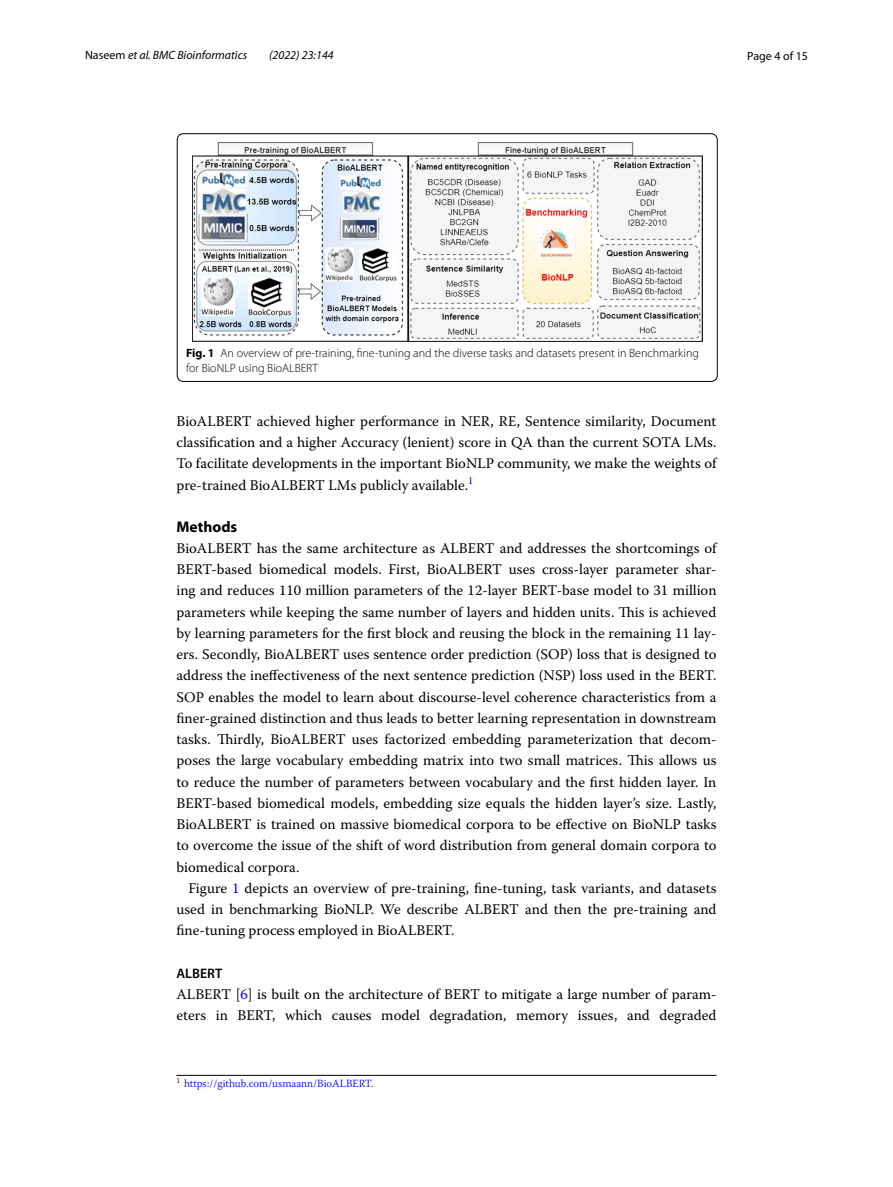
<style>
.page{position:relative;width:893px;height:1187px;background:#fff}
.page>*{position:absolute;margin:0;border:0;box-sizing:border-box;transform-origin:0 0}
.t1{font:700 15.45px "Myriad Pro";color:#000}
.t2{font:14.7px/21.3px "Warnock Pro";color:#000;text-align:justify}
.t3{font:600 13.8px "Myriad Pro";color:#000}
.t4{font:300 12px/15px "Myriad Pro";color:#000}
.t5{font:italic 12px "Myriad Pro";color:#000}
.t6{font:12px "Myriad Pro";color:#000}
.t7{font:300 10.95px "Warnock Pro";color:#00f}
.s1{font-style:normal}
.s2{font-weight:700}
.s3{color:#00f}
.s4{color:#000}
</style>
<div class="page">
<img style="left:192px;top:143px;width:510px;height:198px">
<div style="left:177px;top:133px;width:540px;height:248px;border:1px solid #000;border-radius:6px"></div>
<hr style="left:176px;top:1074px;width:540px;height:1px;background:#000">
<p class="t5" style="left:85px;top:48px;width:164px"><span class="s1">Naseem</span> et al. BMC Bioinformatics</p>
<p class="t5" style="left:269px;top:48px;width:66px">(2022) 23:144</p>
<p class="t6" style="left:747px;top:48px;width:62px">Page 4 of 15</p>
<p class="t4" style="left:186px;top:345px;width:514px"><span class="s2">Fig. 1</span> An overview of pre-training, fine-tuning and the diverse tasks and datasets present in Benchmarking for BioNLP using BioALBERT</p>
<p class="t2" style="left:176px;top:410px;width:542px">BioALBERT achieved higher performance in NER, RE, Sentence similarity, Document classification and a higher Accuracy (lenient) score in QA than the current SOTA LMs.<br>To facilitate developments in the important BioNLP community, we make the weights of pre-trained BioALBERT LMs publicly available.<sup>1</sup></p>
<p class="t1" style="left:176px;top:516px;width:62px">Methods</p>
<p class="t2" style="left:176px;top:537px;width:542px">BioALBERT has the same architecture as ALBERT and addresses the shortcomings of BERT-based biomedical models. First, BioALBERT uses cross-layer parameter shar&shy;ing and reduces 110 million parameters of the 12-layer BERT-base model to 31 million parameters while keeping the same number of layers and hidden units. This is achieved by learning parameters for the first block and reusing the block in the remaining 11 lay&shy;ers. Secondly, BioALBERT uses sentence order prediction (SOP) loss that is designed to address the ineffectiveness of the next sentence prediction (NSP) loss used in the BERT.<br>SOP enables the model to learn about discourse-level coherence characteristics from a finer-grained distinction and thus leads to better learning representation in downstream tasks. Thirdly, BioALBERT uses factorized embedding parameterization that decom&shy;poses the large vocabulary embedding matrix into two small matrices. This allows us to reduce the number of parameters between vocabulary and the first hidden layer. In BERT-based biomedical models, embedding size equals the hidden layer’s size. Lastly, BioALBERT is trained on massive biomedical corpora to be effective on BioNLP tasks to overcome the issue of the shift of word distribution from general domain corpora to biomedical corpora.</p>
<p class="t2" style="left:176px;top:877px;width:541px;text-indent:12px">Figure <span class="s3">1</span> depicts an overview of pre-training, fine-tuning, task variants, and datasets used in benchmarking BioNLP. We describe ALBERT and then the pre-training and fine-tuning process employed in BioALBERT.</p>
<p class="t3" style="left:176px;top:964px;width:47px">ALBERT</p>
<p class="t2" style="left:176px;top:983px;width:542px">ALBERT [<span class="s3">6</span>] is built on the architecture of BERT to mitigate a large number of param&shy;eters in BERT, which causes model degradation, memory issues, and degraded</p>
<p class="t7" style="left:176px;top:1077px;width:199px"><sup>1</sup> https://github.com/usmaann/BioALBERT<span class="s4">.</span></p>
</div>
